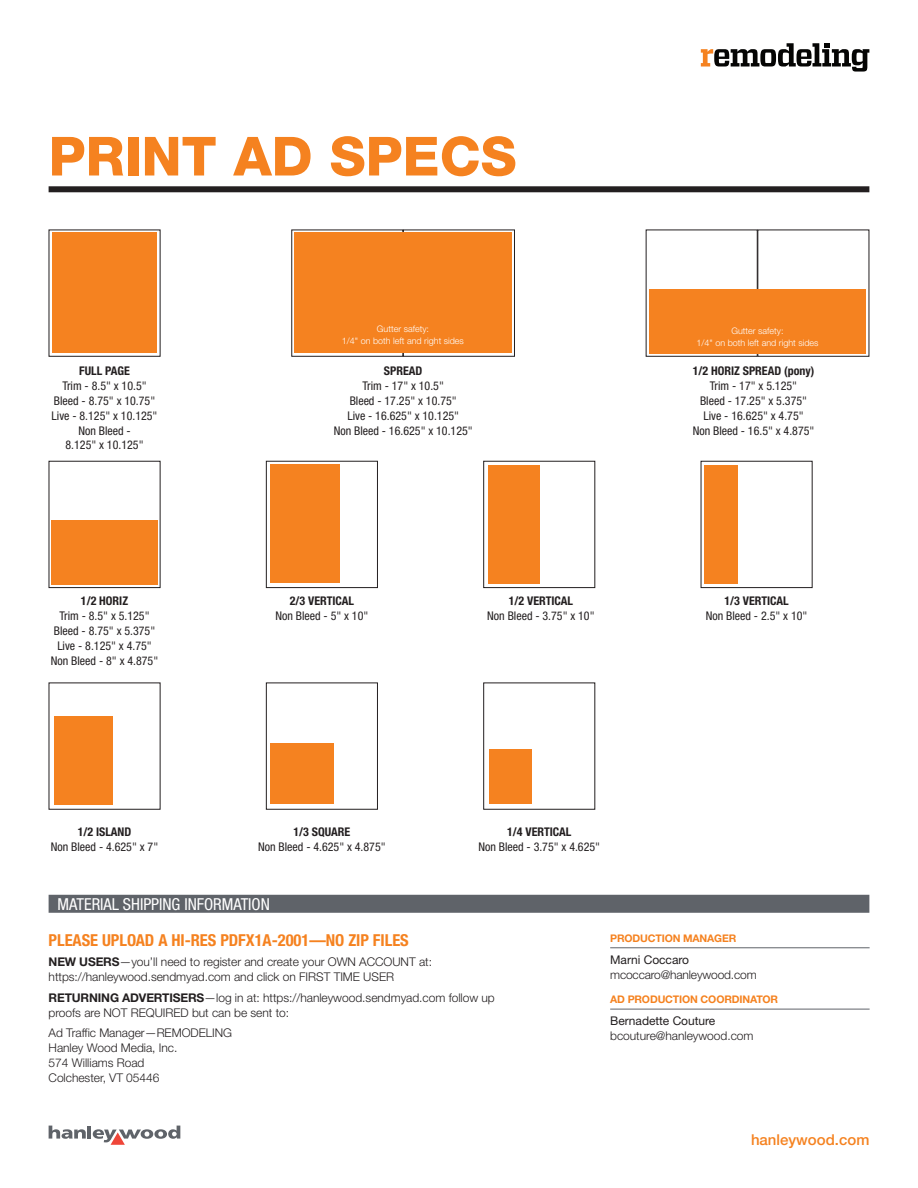
<style>
.page{position:relative;width:918px;height:1188px;background:#fff}
.page>*{position:absolute;margin:0;border:0;box-sizing:border-box;transform-origin:0 0}
.t1{font:800 54px "Helvetica Neue LT Std";color:#f58220}
.t2{font:700 condensed 16.5px "Helvetica Neue LT Std";color:#f58220}
.t3{font:condensed 16.5px "Helvetica Neue LT Std";color:#fff}
.t4{font:500 15px "Helvetica Neue LT Std";color:#f58220}
.t5{font:condensed 12px/15px "Helvetica Neue LT Std";color:#231f20;text-align:center}
.Rate_Copy{font:300 12px/15px "Helvetica Neue LT Std";letter-spacing:-.005em;color:#231f20}
.t6{font:700 condensed 12px "Helvetica Neue LT Std";color:#231f20}
.Rate_Subhead_2{font:700 10.5px "Helvetica Neue LT Std";letter-spacing:-.015em;color:#f58220}
.t7{font:300 9px/12px "Helvetica Neue LT Std";color:#fff;text-align:center}
.s1{font-weight:700}
.s2{font-weight:400}
</style>
<div class="page">
<svg style="left:49px;top:1126px;width:131px;height:19px"></svg>
<div style="left:49px;top:186px;width:820px;height:6px;background:#231f20"></div>
<svg style="left:701px;top:43px;width:168px;height:29px"></svg>
<div style="left:266px;top:461px;width:112px;height:127px;border:1px solid #231f20"></div>
<div style="left:270px;top:464px;width:69px;height:119px;background:#f58220"></div>
<div style="left:49px;top:461px;width:112px;height:127px;border:1px solid #231f20"></div>
<div style="left:51px;top:520px;width:107px;height:65px;background:#f58220"></div>
<div style="left:54px;top:716px;width:59px;height:88px;background:#f58220"></div>
<div style="left:483px;top:461px;width:112px;height:127px;border:1px solid #231f20"></div>
<div style="left:488px;top:465px;width:52px;height:118px;background:#f58220"></div>
<div style="left:701px;top:461px;width:112px;height:127px;border:1px solid #231f20"></div>
<div style="left:704px;top:465px;width:33px;height:118px;background:#f58220"></div>
<div style="left:266px;top:682px;width:112px;height:128px;border:1px solid #231f20"></div>
<div style="left:270px;top:743px;width:63px;height:61px;background:#f58220"></div>
<div style="left:483px;top:682px;width:112px;height:128px;border:1px solid #231f20"></div>
<div style="left:489px;top:750px;width:43px;height:54px;background:#f58220"></div>
<div style="left:52px;top:233px;width:105px;height:120px;background:#f58220"></div>
<div style="left:403px;top:230px;width:112px;height:127px;border:1px solid #231f20"></div>
<div style="left:291px;top:230px;width:112px;height:127px;border:1px solid #231f20"></div>
<div style="left:294px;top:233px;width:218px;height:120px;background:#f58220"></div>
<div style="left:646px;top:230px;width:112px;height:127px;border:1px solid #231f20"></div>
<div style="left:649px;top:289px;width:217px;height:65px;background:#f58220"></div>
<hr style="left:610px;top:947px;width:260px;height:1px;background:#5f6369">
<hr style="left:610px;top:1009px;width:260px;height:1px;background:#5f6369">
<div style="left:49px;top:895px;width:820px;height:18px;background:#5f6369"></div>
<h1 class="t1" style="left:49px;top:124px;width:470px">PRINT AD SPECS</h1>
<p class="t6" style="left:79px;top:364px;width:52px">FULL PAGE</p>
<p class="t5" style="left:52px;top:378px;width:107px">Trim - 8.5" x 10.5"<br>Bleed - 8.75" x 10.75"<br>Live - 8.125" x 10.125"<br>Non Bleed -</p>
<p class="t5" style="left:66px;top:437px;width:79px">8.125" x 10.125"</p>
<p class="t6" style="left:81px;top:594px;width:49px">1/2 HORIZ</p>
<p class="t5" style="left:51px;top:608px;width:109px">Trim - 8.5" x 5.125"<br>Bleed - 8.75" x 5.375"<br>Live - 8.125" x 4.75"<br>Non Bleed - 8" x 4.875"</p>
<p class="t6" style="left:78px;top:825px;width:55px">1/2 ISLAND</p>
<p class="t5" style="left:51px;top:840px;width:109px">Non Bleed - 4.625" x 7"</p>
<p class="t7" style="left:342px;top:323px;width:124px">Gutter safety:<br>1/4" on both left and right sides</p>
<p class="t7" style="left:697px;top:324px;width:124px">Gutter safety:<br>1/4" on both left and right sides</p>
<p class="t6" style="left:384px;top:364px;width:40px">SPREAD</p>
<p class="t5" style="left:334px;top:378px;width:141px">Trim - 17" x 10.5"<br>Bleed - 17.25" x 10.75"<br>Live - 16.625" x 10.125"<br>Non Bleed - 16.625" x 10.125"</p>
<p class="t6" style="left:290px;top:594px;width:66px">2/3 VERTICAL</p>
<p class="t5" style="left:275px;top:608px;width:94px">Non Bleed - 5" x 10"</p>
<p class="t6" style="left:509px;top:594px;width:66px">1/2 VERTICAL</p>
<p class="t5" style="left:487px;top:608px;width:109px">Non Bleed - 3.75" x 10"</p>
<p class="t6" style="left:293px;top:825px;width:58px">1/3 SQUARE</p>
<p class="t5" style="left:258px;top:840px;width:129px">Non Bleed - 4.625" x 4.875"</p>
<p class="t6" style="left:507px;top:825px;width:66px">1/4 VERTICAL</p>
<p class="t5" style="left:478px;top:840px;width:123px">Non Bleed - 3.75" x 4.625"</p>
<p class="t6" style="left:693px;top:364px;width:123px">1/2 HORIZ SPREAD (pony)</p>
<p class="t5" style="left:693px;top:378px;width:123px">Trim - 17" x 5.125"<br>Bleed - 17.25" x 5.375"<br>Live - 16.625" x 4.75"<br>Non Bleed - 16.5" x 4.875"</p>
<p class="t6" style="left:725px;top:594px;width:66px">1/3 VERTICAL</p>
<p class="t5" style="left:706px;top:608px;width:103px">Non Bleed - 2.5" x 10"</p>
<h2 class="t3" style="left:58px;top:894px;width:214px">MATERIAL SHIPPING INFORMATION</h2>
<h2 class="t2" style="left:49px;top:930px;width:362px">PLEASE UPLOAD A HI-RES PDFX1A-2001—NO ZIP FILES</h2>
<p class="Rate_Copy" style="left:49px;top:954px;width:385px"><span class="s1">NEW USERS</span>—you’ll need to register and create your OWN ACCOUNT at: https://hanleywood.sendmyad.com and click on FIRST TIME USER</p>
<p class="Rate_Copy" style="left:49px;top:990px;width:448px"><span class="s1">RETURNING ADVERTISERS</span>—log in at: https://hanleywood.sendmyad.com follow up proofs are NOT REQUIRED but can be sent to:</p>
<p class="Rate_Copy" style="left:49px;top:1025px;width:185px">Ad Traffic Manager—REMODELING<br>Hanley Wood Media, Inc.<br>574 Williams Road<br>Colchester, VT 05446</p>
<p class="Rate_Subhead_2" style="left:610px;top:932px;width:128px">PRODUCTION MANAGER</p>
<p class="Rate_Copy" style="left:610px;top:952px;width:148px"><span class="s2">Marni Coccaro </span>mcoccaro@hanleywood.com</p>
<p class="Rate_Subhead_2" style="left:610px;top:993px;width:170px">AD PRODUCTION COORDINATOR</p>
<p class="Rate_Copy" style="left:610px;top:1013px;width:145px"><span class="s2">Bernadette Couture </span>bcouture@hanleywood.com</p>
<p class="t4" style="left:751px;top:1131px;width:120px">hanleywood.com</p>
</div>
